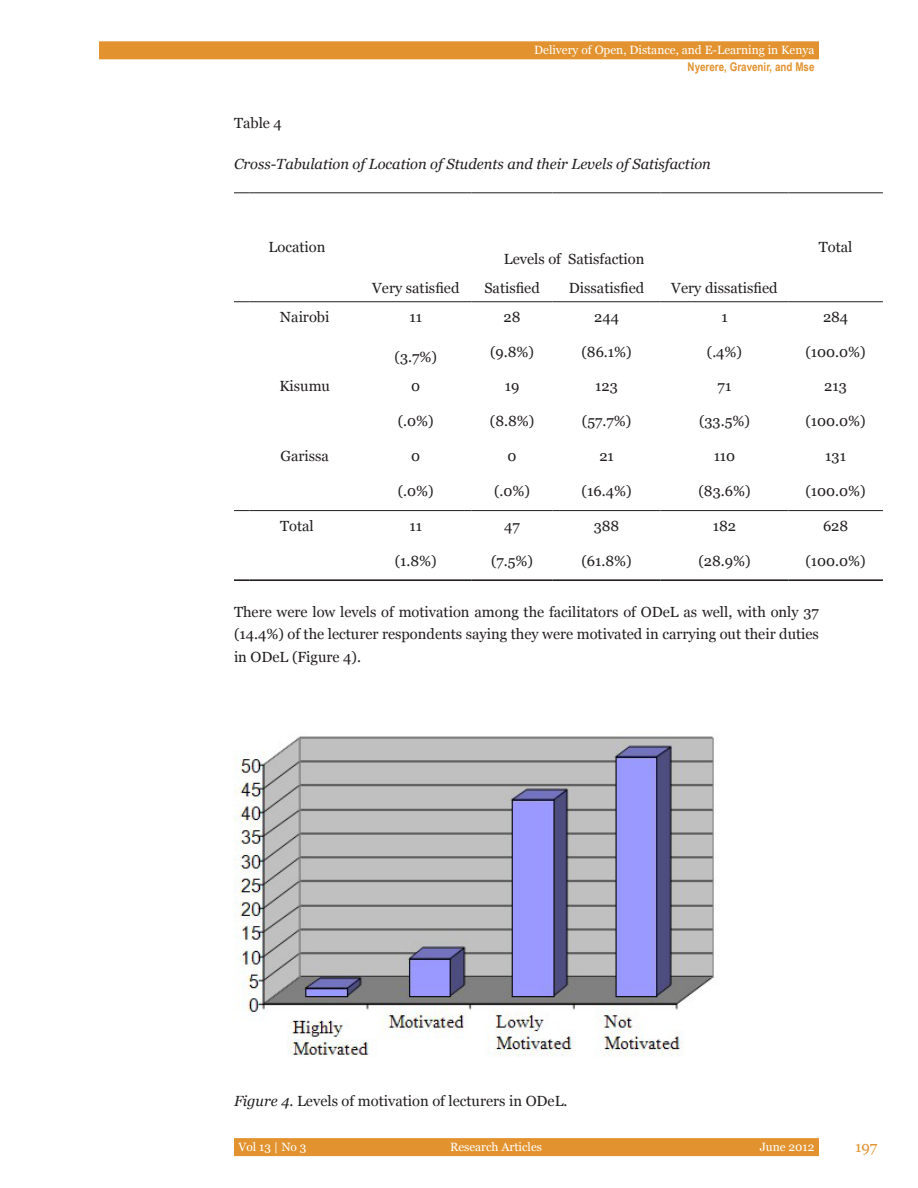
<style>
.page{position:relative;width:918px;height:1188px;background:#fff}
.page>*{position:absolute;margin:0;border:0;box-sizing:border-box;transform-origin:0 0}
.t1{font:15px "Georgia";color:#e2922e}
.body_text{font:14.7px/22.5px "Georgia";color:#231f20;text-align:justify}
.body_text-2{font:italic 14.7px "Georgia";color:#231f20}
.t2{font:12px "Georgia";color:#fff}
.t3{font:700 12px "Arial Narrow";color:#e2922e}
.s1{font-style:italic}
</style>
<div class="page">
<div style="left:99px;top:41px;width:720px;height:18px;background:#e2922e"></div>
<div style="left:234px;top:1138px;width:585px;height:18px;background:#e2922e"></div>
<svg style="left:234px;top:302px;width:649px;height:278px"></svg>
<svg style="left:234px;top:193px;width:15px;height:1px"></svg>
<hr style="left:249px;top:193px;width:111px;height:1px;background:#231f20">
<hr style="left:360px;top:193px;width:112px;height:1px;background:#231f20">
<hr style="left:472px;top:193px;width:81px;height:1px;background:#231f20">
<hr style="left:553px;top:193px;width:108px;height:1px;background:#231f20">
<hr style="left:661px;top:193px;width:127px;height:1px;background:#231f20">
<hr style="left:788px;top:193px;width:95px;height:1px;background:#231f20">
<svg style="left:234px;top:301px;width:15px;height:1px"></svg>
<hr style="left:249px;top:301px;width:111px;height:1px;background:#231f20">
<hr style="left:360px;top:301px;width:112px;height:1px;background:#231f20">
<hr style="left:472px;top:301px;width:81px;height:1px;background:#231f20">
<hr style="left:553px;top:301px;width:108px;height:1px;background:#231f20">
<hr style="left:661px;top:301px;width:127px;height:1px;background:#231f20">
<hr style="left:788px;top:301px;width:95px;height:1px;background:#231f20">
<svg style="left:234px;top:510px;width:15px;height:1px"></svg>
<hr style="left:249px;top:510px;width:111px;height:1px;background:#231f20">
<hr style="left:360px;top:510px;width:112px;height:1px;background:#231f20">
<hr style="left:472px;top:510px;width:81px;height:1px;background:#231f20">
<hr style="left:553px;top:510px;width:108px;height:1px;background:#231f20">
<hr style="left:661px;top:510px;width:127px;height:1px;background:#231f20">
<hr style="left:788px;top:510px;width:95px;height:1px;background:#231f20">
<svg style="left:234px;top:580px;width:15px;height:1px"></svg>
<hr style="left:249px;top:580px;width:111px;height:1px;background:#231f20">
<hr style="left:360px;top:580px;width:112px;height:1px;background:#231f20">
<hr style="left:472px;top:580px;width:81px;height:1px;background:#231f20">
<hr style="left:553px;top:580px;width:108px;height:1px;background:#231f20">
<hr style="left:661px;top:580px;width:127px;height:1px;background:#231f20">
<hr style="left:788px;top:580px;width:95px;height:1px;background:#231f20">
<img style="left:234px;top:736px;width:480px;height:321px">
<p class="t2" style="left:534px;top:43px;width:282px">Delivery of Open, Distance, and E-Learning in Kenya</p>
<p class="t3" style="left:688px;top:58px;width:128px">Nyerere, Gravenir, and Mse</p>
<p class="body_text" style="left:234px;top:112px;width:49px">Table 4</p>
<p class="body_text-2" style="left:234px;top:154px;width:478px">Cross-Tabulation of Location of Students and their Levels of Satisfaction</p>
<p class="body_text" style="left:269px;top:236px;width:58px">Location</p>
<p class="body_text" style="left:504px;top:248px;width:142px">Levels of Satisfaction</p>
<p class="body_text" style="left:372px;top:277px;width:89px">Very satisfied</p>
<p class="body_text" style="left:484px;top:277px;width:57px">Satisfied</p>
<p class="body_text" style="left:569px;top:277px;width:77px">Dissatisfied</p>
<p class="body_text" style="left:671px;top:277px;width:108px">Very dissatisfied</p>
<p class="body_text" style="left:819px;top:236px;width:35px">Total</p>
<p class="body_text" style="left:280px;top:306px;width:51px">Nairobi</p>
<p class="body_text" style="left:409px;top:306px;width:14px">11</p>
<p class="body_text" style="left:395px;top:346px;width:44px">(3.7%)</p>
<p class="body_text" style="left:504px;top:306px;width:18px">28</p>
<p class="body_text" style="left:594px;top:306px;width:26px">244</p>
<p class="body_text" style="left:721px;top:306px;width:8px">1</p>
<p class="body_text" style="left:823px;top:306px;width:27px">284</p>
<p class="body_text" style="left:490px;top:341px;width:46px">(9.8%)</p>
<p class="body_text" style="left:581px;top:341px;width:52px">(86.1%)</p>
<p class="body_text" style="left:707px;top:341px;width:37px">(.4%)</p>
<p class="body_text" style="left:805px;top:341px;width:62px">(100.0%)</p>
<p class="body_text" style="left:279px;top:375px;width:52px">Kisumu</p>
<p class="body_text" style="left:411px;top:375px;width:11px">0</p>
<p class="body_text" style="left:505px;top:375px;width:16px">19</p>
<p class="body_text" style="left:595px;top:375px;width:24px">123</p>
<p class="body_text" style="left:718px;top:375px;width:15px">71</p>
<p class="body_text" style="left:824px;top:375px;width:24px">213</p>
<p class="body_text" style="left:398px;top:410px;width:38px">(.0%)</p>
<p class="body_text" style="left:490px;top:410px;width:46px">(8.8%)</p>
<p class="body_text" style="left:582px;top:410px;width:51px">(57.7%)</p>
<p class="body_text" style="left:699px;top:410px;width:52px">(33.5%)</p>
<p class="body_text" style="left:805px;top:410px;width:62px">(100.0%)</p>
<p class="body_text" style="left:280px;top:445px;width:50px">Garissa</p>
<p class="body_text" style="left:411px;top:445px;width:11px">0</p>
<p class="body_text" style="left:508px;top:445px;width:11px">0</p>
<p class="body_text" style="left:599px;top:445px;width:16px">21</p>
<p class="body_text" style="left:714px;top:445px;width:23px">110</p>
<p class="body_text" style="left:825px;top:445px;width:22px">131</p>
<p class="body_text" style="left:398px;top:480px;width:38px">(.0%)</p>
<p class="body_text" style="left:494px;top:480px;width:38px">(.0%)</p>
<p class="body_text" style="left:582px;top:480px;width:51px">(16.4%)</p>
<p class="body_text" style="left:698px;top:480px;width:54px">(83.6%)</p>
<p class="body_text" style="left:805px;top:480px;width:62px">(100.0%)</p>
<p class="body_text" style="left:280px;top:515px;width:35px">Total</p>
<p class="body_text" style="left:409px;top:515px;width:14px">11</p>
<p class="body_text" style="left:504px;top:515px;width:17px">47</p>
<p class="body_text" style="left:594px;top:515px;width:27px">388</p>
<p class="body_text" style="left:713px;top:515px;width:25px">182</p>
<p class="body_text" style="left:823px;top:515px;width:27px">628</p>
<p class="body_text" style="left:395px;top:550px;width:44px">(1.8%)</p>
<p class="body_text" style="left:491px;top:550px;width:44px">(7.5%)</p>
<p class="body_text" style="left:581px;top:550px;width:52px">(61.8%)</p>
<p class="body_text" style="left:698px;top:550px;width:54px">(28.9%)</p>
<p class="body_text" style="left:805px;top:550px;width:62px">(100.0%)</p>
<p class="body_text" style="left:234px;top:601px;width:586px">There were low levels of motivation among the facilitators of ODeL as well, with only 37 (14.4%) of the lecturer respondents saying they were motivated in carrying out their duties in ODeL (Figure 4).</p>
<p class="body_text" style="left:234px;top:1090px;width:335px"><span class="s1">Figure 4</span>. Levels of motivation of lecturers in ODeL.</p>
<p class="t2" style="left:238px;top:1139px;width:70px">Vol 13 | No 3</p>
<p class="t2" style="left:450px;top:1139px;width:93px">Research Articles</p>
<p class="t2" style="left:760px;top:1139px;width:56px">June 2012</p>
<p class="t1" style="left:855px;top:1138px;width:24px">197</p>
</div>
